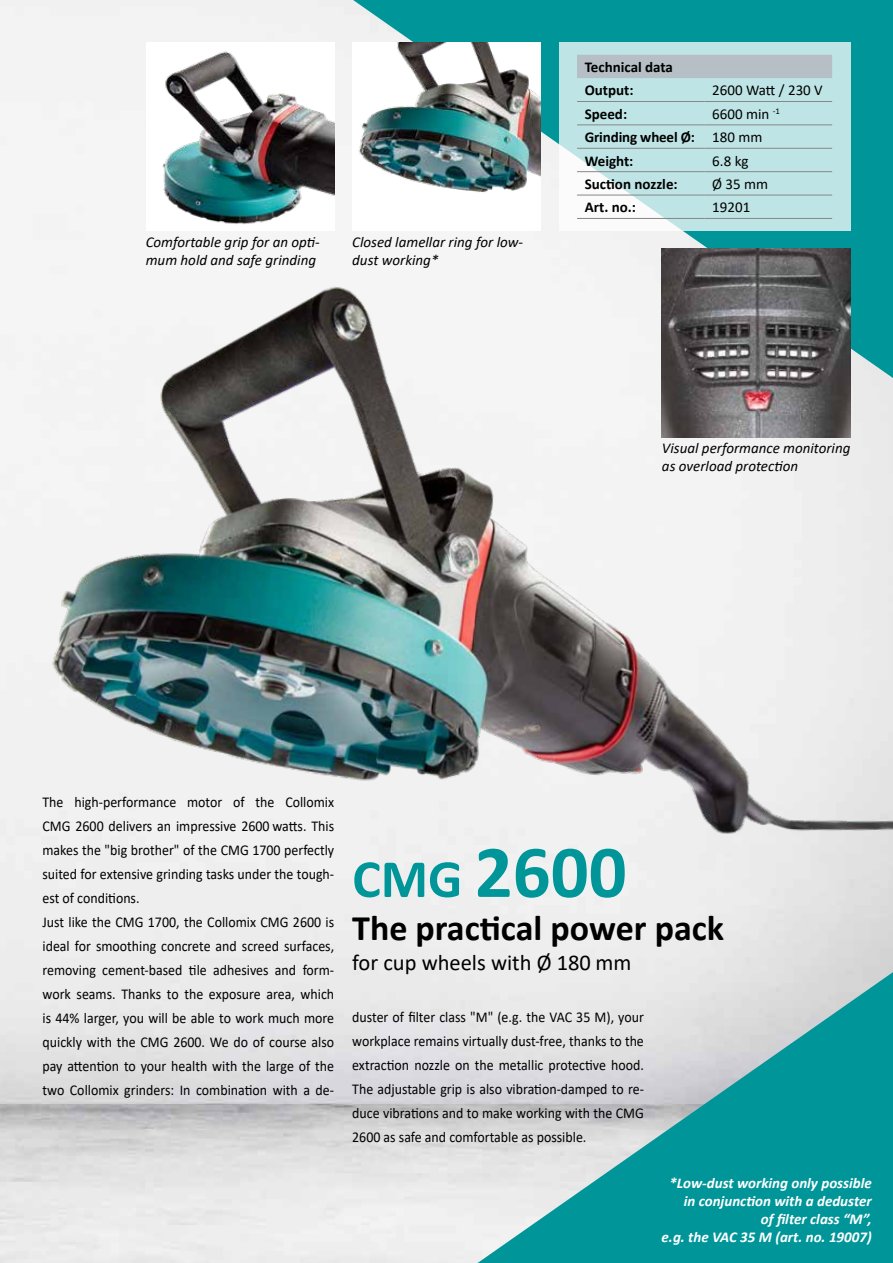
<style>
.page{position:relative;width:893px;height:1263px;background:#fff}
.page>*{position:absolute;margin:0;border:0;box-sizing:border-box;transform-origin:0 0}
.t1{font:700 75px "Calibri";color:#009699}
.t2{font:700 36px "Calibri";color:#000}
.t3{font:22.5px "Calibri";color:#000}
.t4{font:15px/24px "Calibri";color:#000;scale:.93 1}
.t5{font:italic 15px/18px "Calibri";color:#000}
.t6{font:italic 700 15px/18px "Calibri";color:#fff;text-align:right}
.t7{font:700 15px/23.4px "Calibri";color:#000}
.t8{font:15px "Calibri";color:#000}
.s1{font-weight:400}
.s2{font-size:54px}
</style>
<div class="page">
<img style="left:0;top:0;width:893px;height:1263px">
<svg style="left:478px;top:972px;width:415px;height:291px;background:#6fb9bb"></svg>
<svg style="left:353px;top:0;width:540px;height:277px;fill:#009699"></svg>
<img style="left:146px;top:43px;width:188px;height:188px">
<img style="left:352px;top:43px;width:189px;height:188px">
<img style="left:662px;top:249px;width:188px;height:28px">
<svg style="left:559px;top:43px;width:291px;height:188px;background:#c5e5e6"></svg>
<div style="left:577px;top:55px;width:255px;height:23px;background:#b5bfc5"></div>
<hr style="left:577px;top:124px;width:128px;height:1px;background:#878787">
<hr style="left:705px;top:124px;width:127px;height:1px;background:#878787">
<hr style="left:577px;top:148px;width:128px;height:1px;background:#878787">
<hr style="left:705px;top:148px;width:127px;height:1px;background:#878787">
<hr style="left:577px;top:171px;width:128px;height:1px;background:#878787">
<hr style="left:705px;top:171px;width:127px;height:1px;background:#878787">
<hr style="left:577px;top:195px;width:128px;height:1px;background:#878787">
<hr style="left:705px;top:195px;width:127px;height:1px;background:#878787">
<hr style="left:577px;top:218px;width:128px;height:1px;background:#878787">
<hr style="left:705px;top:218px;width:127px;height:1px;background:#878787">
<hr style="left:577px;top:101px;width:128px;height:1px;background:#878787">
<hr style="left:705px;top:101px;width:127px;height:1px;background:#878787">
<img style="left:6px;top:277px;width:887px;height:650px">
<p class="t7" style="left:585px;top:55px;width:90px">Technical data<br>Output:</p>
<p class="t8" style="left:712px;top:80px;width:112px">2600 Watt / 230 V</p>
<p class="t7" style="left:585px;top:102px;width:197px;text-indent:128px"><span class="s1">6600 min</span> <sup>-1<br></sup>Grinding wheel Ø: <span class="s1">180 mm<br></span>Weight:</p>
<p class="t7" style="left:585px;top:102px;width:44px">Speed:</p>
<p class="t8" style="left:712px;top:150px;width:38px">6.8 kg</p>
<p class="t5" style="left:146px;top:232px;width:176px">Comfortable grip for an opti&shy;mum hold and safe grinding</p>
<p class="t5" style="left:352px;top:232px;width:172px">Closed lamellar ring for low&shy;dust working*</p>
<p class="t7" style="left:585px;top:172px;width:94px">Suction nozzle:</p>
<p class="t8" style="left:712px;top:174px;width:57px">Ø 35 mm</p>
<p class="t7" style="left:585px;top:195px;width:53px">Art. no.:</p>
<p class="t8" style="left:712px;top:197px;width:40px">19201</p>
<p class="t5" style="left:662px;top:438px;width:190px">Visual performance monitoring as overload protection</p>
<p class="t4" style="left:43px;top:789px;width:315px">The high-performance motor of the Collomix CMG 2600 delivers an impressive 2600 watts. This makes the "big brother" of the CMG 1700 perfectly suited for extensive grinding tasks under the tough&shy;est of conditions.<br>Just like the CMG 1700, the Collomix CMG 2600 is ideal for smoothing concrete and screed surfaces, removing cement-based tile adhesives and form&shy;work seams. Thanks to the exposure area, which is 44% larger, you will be able to work much more quickly with the CMG 2600. We do of course also pay attention to your health with the large of the two Collomix grinders: In combination with a de-</p>
<h1 class="t1" style="left:352px;top:819px;width:276px"><span class="s2">CMG</span> 2600</h1>
<h2 class="t2" style="left:352px;top:903px;width:373px">The practical power pack</h2>
<h3 class="t3" style="left:352px;top:947px;width:281px">for cup wheels with Ø 180 mm</h3>
<p class="t4" style="left:352px;top:1005px;width:315px;text-align:justify">duster of filter class "M" (e.g. the VAC 35 M), your workplace remains virtually dust-free, thanks to the extraction nozzle on the metallic protective hood.<br>The adjustable grip is also vibration-damped to re&shy;duce vibrations and to make working with the CMG 2600 as safe and comfortable as possible.</p>
<p class="t6" style="left:662px;top:1173px;width:212px">*Low-dust working only possible in conjunction with a deduster<br>of filter class “M”,<br>e.g. the VAC 35 M (art. no. 19007)</p>
</div>
